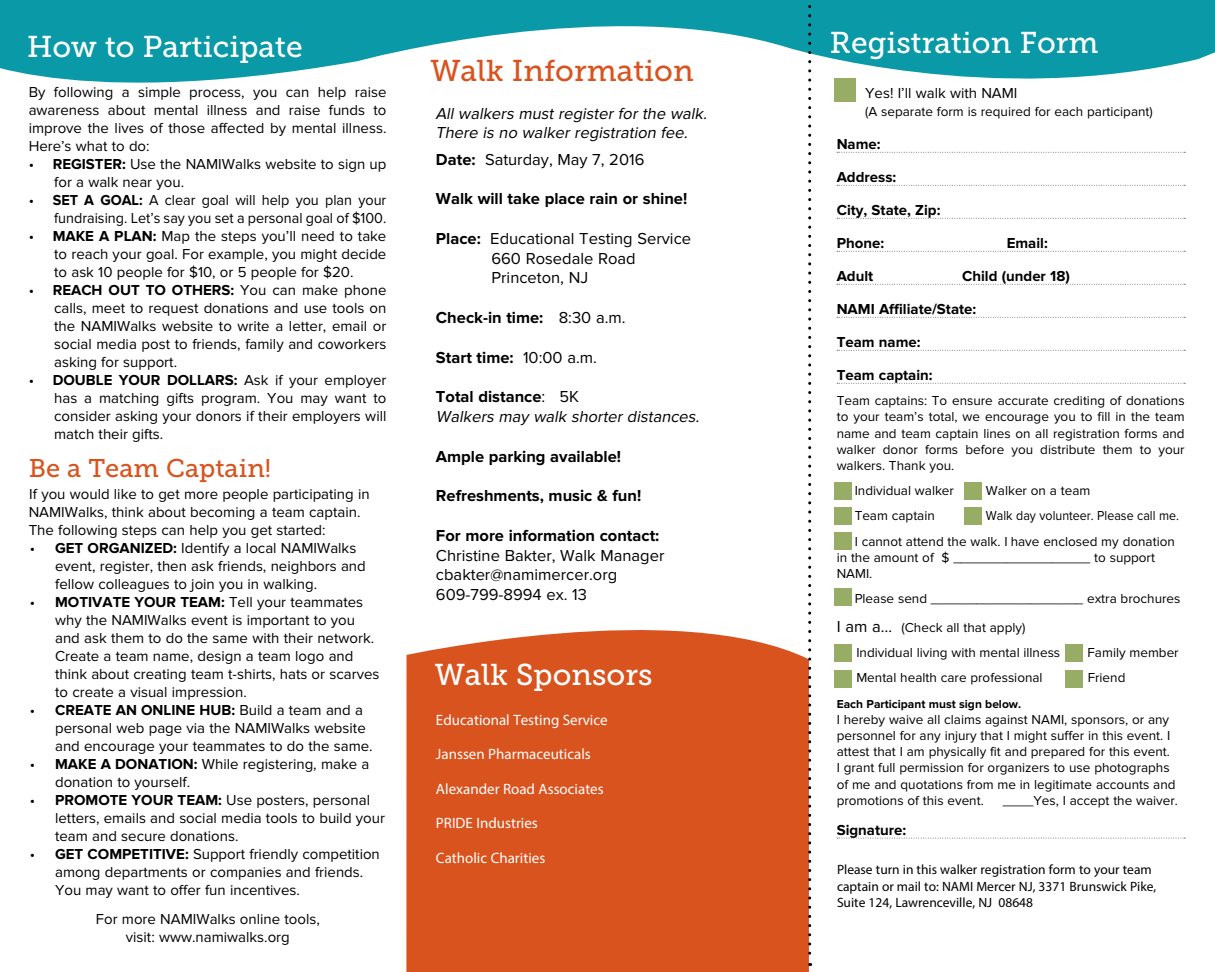
<style>
.page{position:relative;width:1215px;height:972px;background:#fff}
.page>*{position:absolute;margin:0;border:0;box-sizing:border-box;transform-origin:0 0}
.t1{font:30px "Museo Slab 500";color:#fff}
.t2{font:30px "Museo Slab 500";color:#d9531e}
.t3{font:25.5px "Museo Slab 500";color:#d9531e}
.t4{font:16.5px/19.8px "Proxima Nova";color:#000}
.t5{font:700 16.5px "Proxima Nova";color:#000}
.t6{font:italic 16.5px/19.8px "Proxima Nova";color:#000}
.t7{font:15px/18px "Proxima Nova";color:#000}
.t8{font:700 15px "Proxima Nova";color:#000}
.t9{font:15px "Myriad Pro";color:#fff}
.t10{font:13.5px/16.2px "Proxima Nova";color:#000}
.t11{font:13.5px/16.2px "Myriad Pro";color:#000}
.t12{font:13.5px/25.2px "Proxima Nova";color:#000;text-align:right;scale:.92 1}
.t13{font:700 12px "Proxima Nova";color:#000}
.s1{font-weight:700}
.s2{font-weight:400}
.s3{font-weight:700;font-style:normal}
.s4{font-style:normal}
.s5{font-size:21px}
.s6{font-size:16.5px}
</style>
<div class="page">
<div style="left:406px;top:630px;width:403px;height:342px;background:#d9531e"></div>
<svg style="left:0;top:0;width:1215px;height:108px;fill:#0a99a7"></svg>
<svg style="left:837px;top:152px;width:348px;height:1px"></svg>
<svg style="left:837px;top:185px;width:348px;height:1px"></svg>
<svg style="left:837px;top:218px;width:348px;height:1px"></svg>
<svg style="left:837px;top:251px;width:348px;height:1px"></svg>
<svg style="left:837px;top:284px;width:348px;height:1px"></svg>
<svg style="left:837px;top:317px;width:348px;height:1px"></svg>
<svg style="left:837px;top:350px;width:348px;height:1px"></svg>
<svg style="left:837px;top:383px;width:348px;height:1px"></svg>
<svg style="left:837px;top:838px;width:348px;height:1px"></svg>
<div style="left:834px;top:78px;width:22px;height:23px;background:#97ac64"></div>
<div style="left:834px;top:482px;width:18px;height:18px;background:#97ac64"></div>
<div style="left:834px;top:507px;width:18px;height:18px;background:#97ac64"></div>
<div style="left:834px;top:532px;width:18px;height:18px;background:#97ac64"></div>
<div style="left:834px;top:588px;width:18px;height:18px;background:#97ac64"></div>
<div style="left:834px;top:644px;width:18px;height:18px;background:#97ac64"></div>
<div style="left:1065px;top:644px;width:18px;height:18px;background:#97ac64"></div>
<div style="left:834px;top:670px;width:18px;height:17px;background:#97ac64"></div>
<div style="left:1065px;top:670px;width:18px;height:17px;background:#97ac64"></div>
<div style="left:964px;top:482px;width:18px;height:18px;background:#97ac64"></div>
<div style="left:964px;top:507px;width:18px;height:18px;background:#97ac64"></div>
<svg style="left:808px;top:0;width:3px;height:966px"></svg>
<h1 class="t1" style="left:27px;top:30px;width:277px">How to Participate</h1>
<p class="t7" style="left:29px;top:83px;width:359px;text-align:justify">By following a simple process, you can help raise awareness about mental illness and raise funds to improve the lives of those affected by mental illness.<br>Here’s what to do:</p>
<p class="t7" style="left:54px;top:155px;width:334px;text-indent:-25px">• <span class="s1">REGISTER:</span> Use the NAMIWalks website to sign up for a walk near you.</p>
<p class="t7" style="left:29px;top:191px;width:359px;text-align:right">• <span class="s1">SET A GOAL:</span> A clear goal will help you plan your fundraising. Let’s say you set a personal goal of $100.</p>
<p class="t7" style="left:54px;top:227px;width:334px;text-align:justify;text-indent:-25px">• <span class="s1">MAKE A PLAN:</span> Map the steps you’ll need to take to reach your goal. For example, you might decide to ask 10 people for $10, or 5 people for $20.</p>
<p class="t7" style="left:54px;top:281px;width:334px;text-align:justify;text-indent:-25px">• <span class="s1">REACH OUT TO OTHERS:</span> You can make phone calls, meet to request donations and use tools on the NAMIWalks website to write a letter, email or social media post to friends, family and coworkers asking for support.</p>
<p class="t7" style="left:54px;top:371px;width:334px;text-align:justify;text-indent:-25px">• <span class="s1">DOUBLE YOUR DOLLARS:</span> Ask if your employer has a matching gifts program. You may want to consider asking your donors if their employers will match their gifts.</p>
<h2 class="t3" style="left:29px;top:454px;width:244px">Be a Team Captain!</h2>
<p class="t7" style="left:29px;top:485px;width:343px">If you would like to get more people participating in<br>NAMIWalks, think about becoming a team captain.<br>The following steps can help you get started:</p>
<p class="t7" style="left:55px;top:539px;width:312px;text-indent:-25px">• <span class="s1">GET ORGANIZED:</span> Identify a local NAMIWalks event, register, then ask friends, neighbors and fellow colleagues to join you in walking.</p>
<p class="t7" style="left:55px;top:593px;width:326px;text-indent:-25px">• <span class="s1">MOTIVATE YOUR TEAM:</span> Tell your teammates why the NAMIWalks event is important to you and ask them to do the same with their network.<br>Create a team name, design a team logo and think about creating team t-shirts, hats or scarves to create a visual impression.</p>
<p class="t7" style="left:55px;top:701px;width:319px;text-indent:-25px">• <span class="s1">CREATE AN ONLINE HUB:</span> Build a team and a personal web page via the NAMIWalks website and encourage your teammates to do the same.</p>
<p class="t7" style="left:55px;top:755px;width:316px;text-indent:-25px">• <span class="s1">MAKE A DONATION:</span> While registering, make a donation to yourself.</p>
<p class="t7" style="left:55px;top:791px;width:331px;text-indent:-25px">• <span class="s1">PROMOTE YOUR TEAM:</span> Use posters, personal letters, emails and social media tools to build your team and secure donations.</p>
<p class="t7" style="left:55px;top:845px;width:326px;text-indent:-25px">• <span class="s1">GET COMPETITIVE:</span> Support friendly competition among departments or companies and friends.<br>You may want to offer fun incentives.</p>
<p class="t7" style="left:96px;top:910px;width:226px;text-align:center">For more NAMIWalks online tools, visit: www.namiwalks.org</p>
<h1 class="t2" style="left:430px;top:54px;width:265px">Walk Information</h1>
<p class="t6" style="left:435px;top:103px;width:276px">All walkers must register for the walk.<br>There is no walker registration fee.</p>
<p class="t4" style="left:436px;top:149px;width:210px"><span class="s1">Date:</span> Saturday, May 7, 2016</p>
<p class="t5" style="left:436px;top:189px;width:253px">Walk will take place rain or shine!</p>
<p class="t4" style="left:491px;top:229px;width:201px;text-indent:-56px"><span class="s1">Place:</span> Educational Testing Service<br>660 Rosedale Road<br>Princeton, NJ</p>
<p class="t5" style="left:436px;top:308px;width:191px">Check-in time: <span class="s2">8:30 a.m.</span></p>
<p class="t5" style="left:436px;top:348px;width:163px">Start time: <span class="s2">10:00 a.m.</span></p>
<p class="t6" style="left:436px;top:387px;width:268px"><span class="s3">Total distance</span><span class="s4">: 5K<br></span>Walkers may walk shorter distances.</p>
<p class="t5" style="left:436px;top:447px;width:187px">Ample parking available!</p>
<p class="t5" style="left:436px;top:486px;width:207px">Refreshments, music &amp; fun!</p>
<p class="t5" style="left:436px;top:526px;width:225px">For more information contact:</p>
<p class="t4" style="left:436px;top:545px;width:230px">Christine Bakter, Walk Manager cbakter@namimercer.org<br>609-799-8994 ex. 13</p>
<h1 class="t1" style="left:435px;top:658px;width:219px">Walk Sponsors</h1>
<p class="t9" style="left:436px;top:710px;width:173px">Educational Testing Service</p>
<p class="t9" style="left:436px;top:745px;width:156px">Janssen Pharmaceuticals</p>
<p class="t9" style="left:436px;top:779px;width:169px">Alexander Road Associates</p>
<p class="t9" style="left:436px;top:814px;width:103px">PRIDE Industries</p>
<p class="t9" style="left:436px;top:848px;width:111px">Catholic Charities</p>
<h1 class="t1" style="left:830px;top:26px;width:270px">Registration Form</h1>
<p class="t7" style="left:865px;top:84px;width:154px">Yes! I’ll walk with NAMI</p>
<p class="t10" style="left:865px;top:104px;width:289px">(A separate form is required for each participant)</p>
<p class="t8" style="left:837px;top:135px;width:45px">Name:</p>
<p class="t8" style="left:837px;top:168px;width:61px">Address:</p>
<p class="t8" style="left:837px;top:201px;width:105px">City, State, Zip:</p>
<p class="t8" style="left:837px;top:234px;width:49px">Phone:</p>
<p class="t8" style="left:1007px;top:234px;width:43px">Email:</p>
<p class="t8" style="left:837px;top:267px;width:38px">Adult</p>
<p class="t8" style="left:962px;top:267px;width:109px">Child (under 18)</p>
<p class="t8" style="left:837px;top:300px;width:141px">NAMI Affiliate/State:</p>
<p class="t8" style="left:837px;top:333px;width:85px">Team name:</p>
<p class="t8" style="left:837px;top:366px;width:98px">Team captain:</p>
<p class="t10" style="left:837px;top:393px;width:350px;text-align:justify">Team captains: To ensure accurate crediting of donations to your team’s total, we encourage you to fill in the team name and team captain lines on all registration forms and walker donor forms before you distribute them to your walkers. Thank you.</p>
<p class="t10" style="left:837px;top:478px;width:255px;line-height:25.2px"><span class="s5">o</span> Individual walker <span class="s5">o</span> Walker on a team <span class="s5">o</span> Team captain</p>
<p class="t12" style="left:837px;top:503px;width:373px"><span class="s5">o</span> Walk day volunteer. Please call me.<br><span class="s5">o</span> I cannot attend the walk. I have enclosed my donation</p>
<p class="t10" style="left:837px;top:549px;width:320px">in the amount of $ __________________ to support<br>NAMI.</p>
<p class="t10" style="left:837px;top:584px;width:345px;line-height:28.8px"><span class="s5">o</span> Please send ____________________ extra brochures<br><span class="s6">I am a…</span> (Check all that apply)</p>
<p class="t10" style="left:837px;top:640px;width:344px;line-height:25.2px"><span class="s5">o</span> Individual living with mental illness <span class="s5">o</span> Family member <span class="s5">o</span> Mental health care professional <span class="s5">o</span> Friend</p>
<p class="t13" style="left:837px;top:697px;width:186px">Each Participant must sign below.</p>
<p class="t10" style="left:837px;top:711px;width:340px">I hereby waive all claims against NAMI, sponsors, or any personnel for any injury that I might suffer in this event. I attest that I am physically fit and prepared for this event.<br>I grant full permission for organizers to use photographs of me and quotations from me in legitimate accounts and promotions of this event.</p>
<p class="t10" style="left:1003px;top:792px;width:177px">____Yes, I accept the waiver.</p>
<p class="t8" style="left:837px;top:821px;width:71px">Signature:</p>
<p class="t11" style="left:837px;top:861px;width:321px">Please turn in this walker registration form to your team captain or mail to: NAMI Mercer NJ, 3371 Brunswick Pike,<br>Suite 124, Lawrenceville, NJ 08648</p>
</div>
